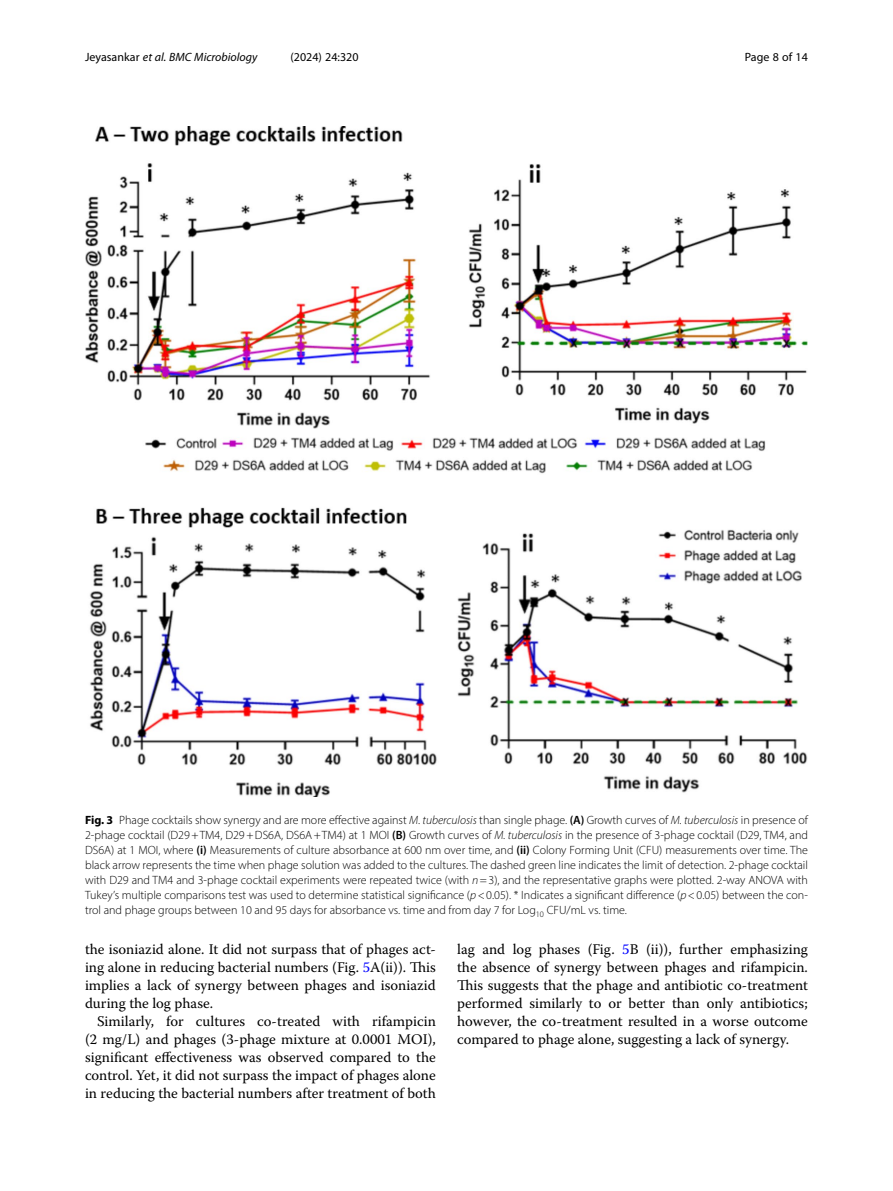
<style>
.page{position:relative;width:893px;height:1191px;background:#fff}
.page>*{position:absolute;margin:0;border:0;box-sizing:border-box;transform-origin:0 0}
.Body_Text_Indent{font:14.7px/18px "Warnock Pro";color:#000;text-align:justify}
.Figure_Caption{font:300 12px/15px "Myriad Pro";color:#000;text-align:justify}
.t1{font:italic 12px "Myriad Pro";color:#000}
.t2{font:12px "Myriad Pro";color:#000}
.s1{font-style:normal}
.s2{font-weight:700}
.s3{font-style:italic}
.s4{font-weight:600}
.s5{color:#00f}
</style>
<div class="page">
<img style="left:85px;top:126px;width:723px;height:670px">
<p class="t1" style="left:85px;top:50px;width:174px"><span class="s1">Jeyasankar</span> et al. BMC Microbiology</p>
<p class="t2" style="left:291px;top:50px;width:70px">(2024) 24:320</p>
<p class="t2" style="left:745px;top:50px;width:65px">Page 8 of 14</p>
<p class="Figure_Caption" style="left:85px;top:812px;width:724px"><span class="s2">Fig. 3</span> Phage cocktails show synergy and are more effective against <span class="s3">M. tuberculosis</span> than single phage. <span class="s4">(A)</span> Growth curves of <span class="s3">M. tuberculosis</span> in presence of 2-phage cocktail (D29+TM4, D29+DS6A, DS6A+TM4) at 1 MOI <span class="s4">(B)</span> Growth curves of <span class="s3">M. tuberculosis</span> in the presence of 3-phage cocktail (D29, TM4, and DS6A) at 1 MOI, where <span class="s4">(i)</span> Measurements of culture absorbance at 600 nm over time, and <span class="s4">(ii)</span> Colony Forming Unit (CFU) measurements over time. The black arrow represents the time when phage solution was added to the cultures. The dashed green line indicates the limit of detection. 2-phage cocktail with D29 and TM4 and 3-phage cocktail experiments were repeated twice (with <span class="s3">n</span>=3), and the representative graphs were plotted. 2-way ANOVA with Tukey’s multiple comparisons test was used to determine statistical significance (<span class="s3">p</span>&lt;0.05). * Indicates a significant difference (<span class="s3">p</span>&lt;0.05) between the con&shy;trol and phage groups between 10 and 95 days for absorbance vs. time and from day 7 for Log<sub>10</sub> CFU/mL vs. time.</p>
<p class="Body_Text_Indent" style="left:85px;top:940px;width:352px">the isoniazid alone. It did not surpass that of phages act&shy;ing alone in reducing bacterial numbers (Fig. <span class="s5">5</span>A(ii)). This implies a lack of synergy between phages and isoniazid during the log phase.</p>
<p class="Body_Text_Indent" style="left:85px;top:1012px;width:352px;text-indent:12px">Similarly, for cultures co-treated with rifampicin (2 mg/L) and phages (3-phage mixture at 0.0001 MOI), significant effectiveness was observed compared to the control. Yet, it did not surpass the impact of phages alone in reducing the bacterial numbers after treatment of both</p>
<p class="Body_Text_Indent" style="left:457px;top:940px;width:352px">lag and log phases (Fig. <span class="s5">5</span>B (ii)), further emphasizing the absence of synergy between phages and rifampicin.<br>This suggests that the phage and antibiotic co-treatment performed similarly to or better than only antibiotics; however, the co-treatment resulted in a worse outcome compared to phage alone, suggesting a lack of synergy.</p>
</div>
